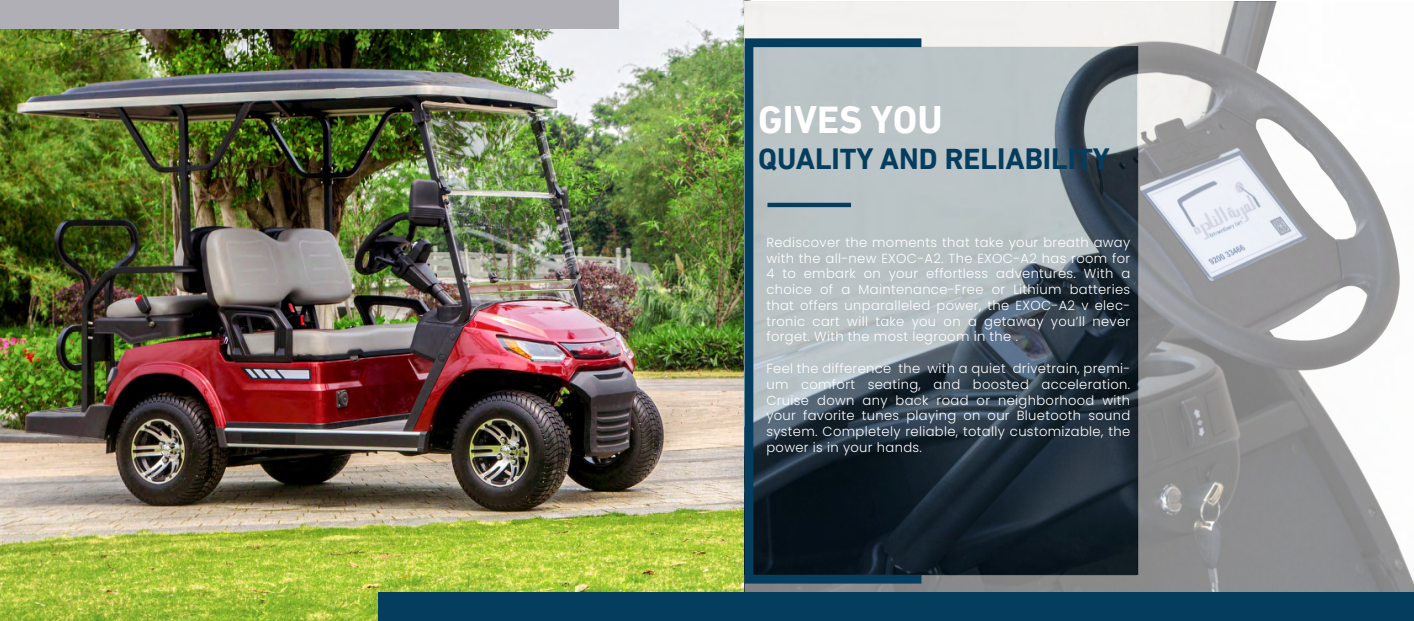
<style>
.page{position:relative;width:1414px;height:621px;background:#fff}
.page>*{position:absolute;margin:0;border:0;box-sizing:border-box;transform-origin:0 0}
.t1{font:700 39.2px "DIN Next LT Arabic";color:#fff}
.t2{font:700 30.01px "DIN Next LT Arabic";color:#043d5d}
.t3{font:300 13.12px/15.8px "Poppins";letter-spacing:.025em;color:#fff;text-align:justify}
</style>
<div class="page">
<img style="left:0;top:0;width:750px;height:620px">
<svg style="left:744px;top:1px;width:670px;height:591px"></svg>
<svg style="left:754px;top:47px;width:383px;height:528px;background:#6a767d"></svg>
<div style="left:767px;top:202px;width:84px;height:5px;background:#043d5d"></div>
<div style="left:744px;top:38px;width:182px;height:545px;border:9px solid #043d5d"></div>
<div style="left:0;top:0;width:618px;height:29px;background:#b0afb5"></div>
<div style="left:378px;top:592px;width:1036px;height:28px;background:#043d5d"></div>
<h1 class="t1" style="left:758px;top:96px;width:186px">GIVES YOU</h1>
<h2 class="t2" style="left:758px;top:141px;width:353px">QUALITY AND RELIABILITY</h2>
<p class="t3" style="left:766px;top:234px;width:365px">Rediscover the moments that take your breath away with the all-new EXOC-A2. The EXOC-A2 has room for 4 to embark on your effortless adventures. With a choice of a Maintenance-Free or Lithium batteries that offers unparalleled power, the EXOC-A2 v elec&shy;tronic cart will take you on a getaway you’ll never forget. With the most legroom in the .</p>
<p class="t3" style="left:766px;top:360px;width:365px">Feel the difference the with a quiet drivetrain, premi&shy;um comfort seating, and boosted acceleration.<br>Cruise down any back road or neighborhood with your favorite tunes playing on our Bluetooth sound system. Completely reliable, totally customizable, the power is in your hands.</p>
</div>
